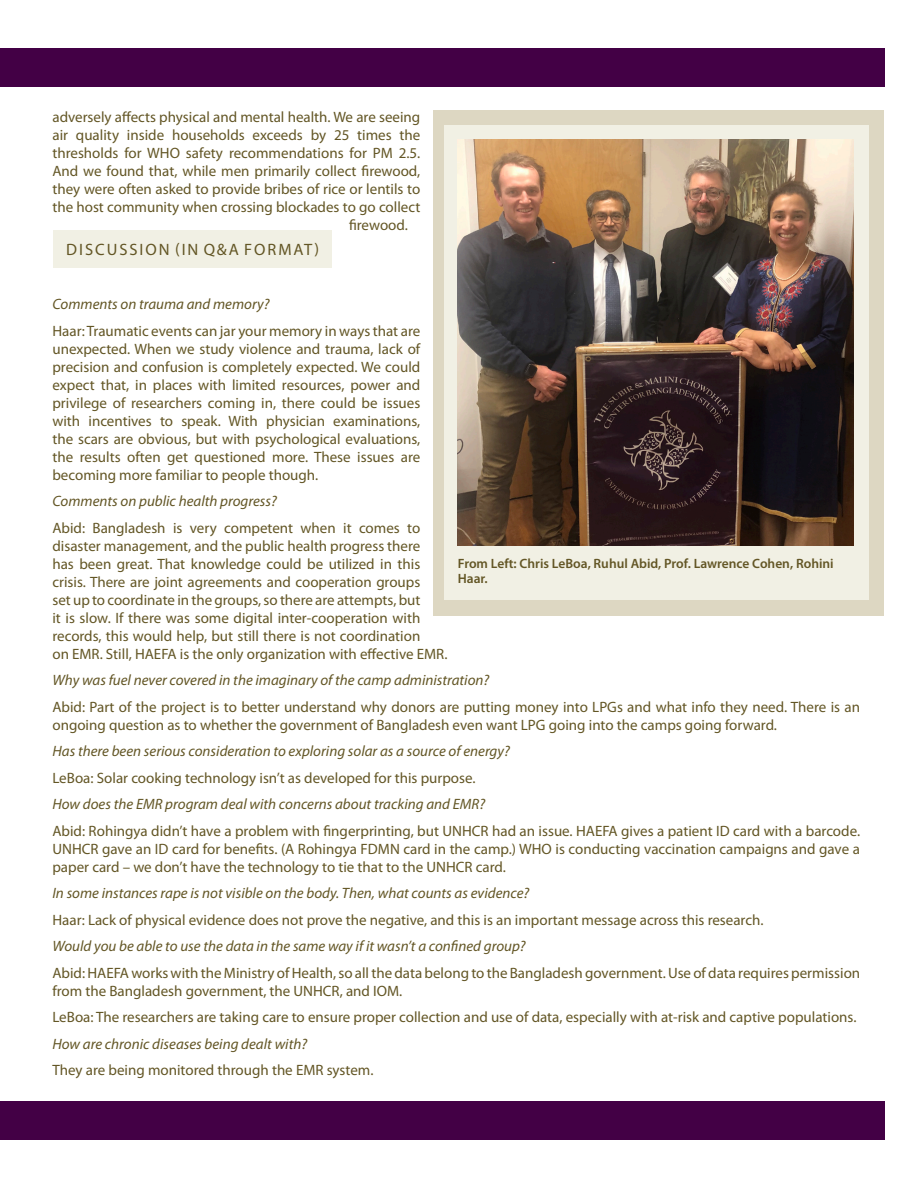
<style>
.page{position:relative;width:918px;height:1188px;background:#fff}
.page>*{position:absolute;margin:0;border:0;box-sizing:border-box;transform-origin:0 0}
.Address{font:16.5px "Myriad Pro";letter-spacing:.12em;color:#635625}
.Address-2{font:15px/18px "Myriad Pro";color:#635625}
.Address-3{font:italic 15px "Myriad Pro";color:#635625}
.Body{font:600 13.5px/15px "Myriad Pro";color:#635625}
</style>
<div class="page">
<div style="left:0;top:49px;width:884px;height:38px;background:#430045"></div>
<div style="left:0;top:1101px;width:884px;height:38px;background:#430045"></div>
<div style="left:433px;top:110px;width:451px;height:506px;background:#ddd7c2"></div>
<div style="left:444px;top:125px;width:425px;height:475px;background:#f1f0e4"></div>
<img style="left:457px;top:140px;width:396px;height:406px">
<div style="left:53px;top:230px;width:279px;height:38px;background:#f1f0e4"></div>
<p class="Address-2" style="left:52px;top:107px;width:369px">adversely affects physical and mental health. We are seeing</p>
<p class="Address-2" style="left:52px;top:125px;width:369px">air quality inside households exceeds by 25 times the</p>
<p class="Address-2" style="left:52px;top:143px;width:369px">thresholds for WHO safety recommendations for PM 2.5.</p>
<p class="Address-2" style="left:52px;top:161px;width:369px">And we found that, while men primarily collect firewood,</p>
<p class="Address-2" style="left:52px;top:179px;width:369px">they were often asked to provide bribes of rice or lentils to</p>
<p class="Address-2" style="left:52px;top:197px;width:369px">the host community when crossing blockades to go collect</p>
<p class="Address-2" style="left:349px;top:215px;width:60px">firewood.</p>
<p class="Address" style="left:66px;top:240px;width:254px">DISCUSSION (IN Q&amp;A FORMAT)</p>
<p class="Address-3" style="left:52px;top:295px;width:219px">Comments on trauma and memory?</p>
<p class="Address-2" style="left:52px;top:321px;width:369px;text-align:justify">Haar: Traumatic events can jar your memory in ways that are unexpected. When we study violence and trauma, lack of precision and confusion is completely expected. We could expect that, in places with limited resources, power and privilege of researchers coming in, there could be issues with incentives to speak. With physician examinations, the scars are obvious, but with psychological evaluations, the results often get questioned more. These issues are becoming more familiar to people though.</p>
<p class="Address-3" style="left:52px;top:492px;width:226px">Comments on public health progress?</p>
<p class="Address-2" style="left:52px;top:518px;width:397px">Abid: Bangladesh is very competent when it comes to disaster management, and the public health progress there<br>has been great. That knowledge could be utilized in this crisis. There are joint agreements and cooperation groups<br>set up to coordinate in the groups, so there are attempts, but<br>it is slow. If there was some digital inter-cooperation with records, this would help, but still there is not coordination<br>on EMR. Still, HAEFA is the only organization with effective EMR.</p>
<p class="Address-3" style="left:52px;top:671px;width:438px">Why was fuel never covered in the imaginary of the camp administration?</p>
<p class="Address-2" style="left:52px;top:697px;width:809px">Abid: Part of the project is to better understand why donors are putting money into LPGs and what info they need. There is an ongoing question as to whether the government of Bangladesh even want LPG going into the camps going forward.</p>
<p class="Address-3" style="left:52px;top:742px;width:459px">Has there been serious consideration to exploring solar as a source of energy?</p>
<p class="Address-2" style="left:52px;top:768px;width:425px">LeBoa: Solar cooking technology isn’t as developed for this purpose.</p>
<p class="Address-3" style="left:52px;top:795px;width:434px">How does the EMR program deal with concerns about tracking and EMR?</p>
<p class="Address-2" style="left:52px;top:821px;width:809px;text-align:justify">Abid: Rohingya didn’t have a problem with fingerprinting, but UNHCR had an issue. HAEFA gives a patient ID card with a barcode.<br>UNHCR gave an ID card for benefits. (A Rohingya FDMN card in the camp.) WHO is conducting vaccination campaigns and gave a paper card – we don’t have the technology to tie that to the UNHCR card.</p>
<p class="Address-3" style="left:52px;top:884px;width:478px">In some instances rape is not visible on the body. Then, what counts as evidence?</p>
<p class="Address-2" style="left:52px;top:910px;width:713px">Haar: Lack of physical evidence does not prove the negative, and this is an important message across this research.</p>
<p class="Address-3" style="left:52px;top:937px;width:475px">Would you be able to use the data in the same way if it wasn’t a confined group?</p>
<p class="Address-2" style="left:52px;top:963px;width:809px">Abid: HAEFA works with the Ministry of Health, so all the data belong to the Bangladesh government. Use of data requires permission from the Bangladesh government, the UNHCR, and IOM.</p>
<p class="Address-2" style="left:52px;top:1008px;width:806px">LeBoa: The researchers are taking care to ensure proper collection and use of data, especially with at-risk and captive populations.</p>
<p class="Address-3" style="left:52px;top:1034px;width:256px">How are chronic diseases being dealt with?</p>
<p class="Address-2" style="left:52px;top:1061px;width:323px">They are being monitored through the EMR system.</p>
<p class="Body" style="left:458px;top:555px;width:377px">From Left: Chris LeBoa, Ruhul Abid, Prof. Lawrence Cohen, Rohini<br>Haar.</p>
</div>
